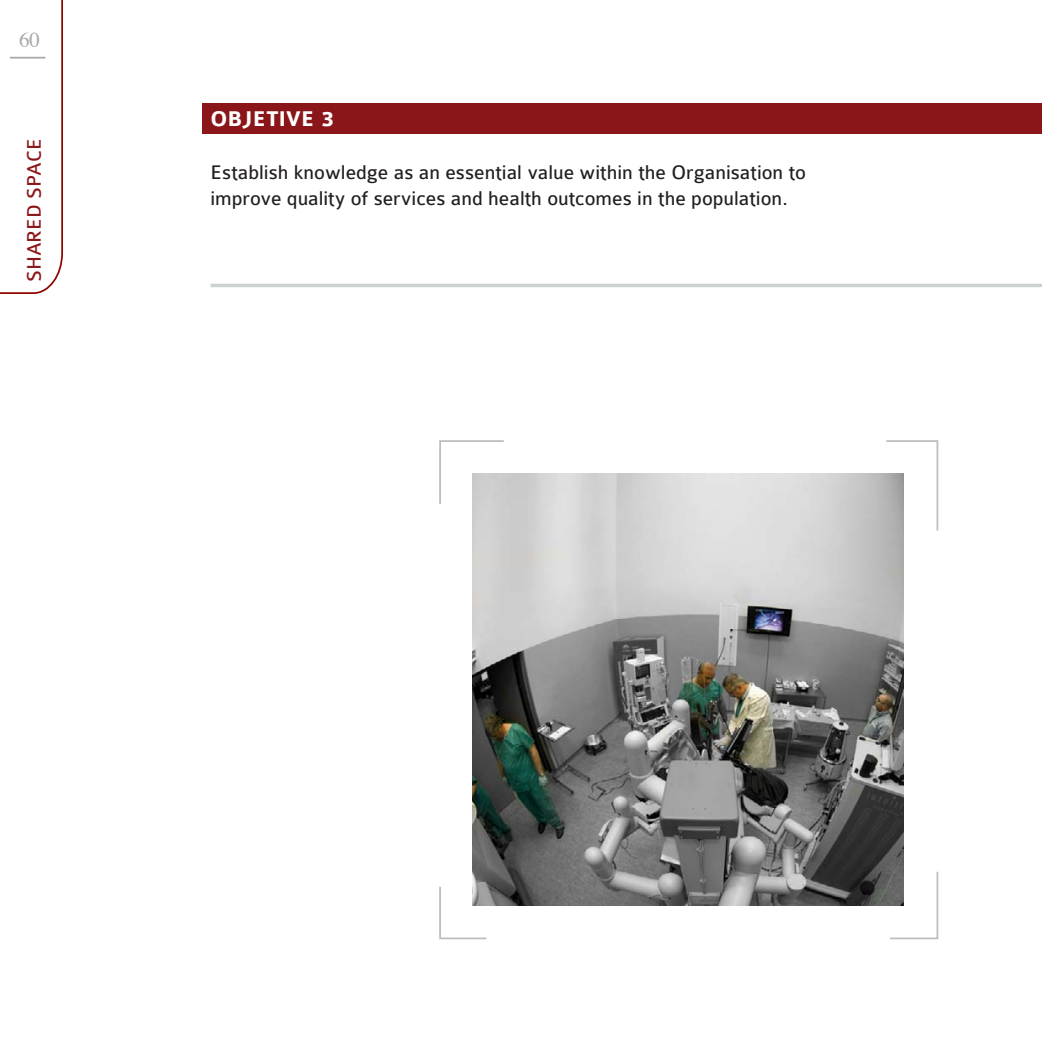
<style>
.page{position:relative;width:1042px;height:1042px;background:#fff}
.page>*{position:absolute;margin:0;border:0;box-sizing:border-box;transform-origin:0 0}
.t1{font:700 22.75px "Colaborate";color:#fff}
.t2{font:21px/26.2px "Colaborate";color:#231f20}
.t3{font:21px "Colaborate";color:#8b1619}
.t4{font:21px "Times";color:#a8a9ad}
</style>
<div class="page">
<img style="left:472px;top:474px;width:432px;height:431px">
<svg style="left:0;top:0;width:63px;height:294px"></svg>
<hr style="left:10px;top:57px;width:35px;height:2px;background:#a8a9ad">
<div style="left:202px;top:103px;width:840px;height:31px;background:#8b1619"></div>
<svg style="left:439px;top:440px;width:66px;height:66px"></svg>
<svg style="left:884px;top:440px;width:55px;height:92px"></svg>
<svg style="left:888px;top:870px;width:51px;height:70px"></svg>
<svg style="left:439px;top:885px;width:49px;height:55px"></svg>
<hr style="left:210px;top:284px;width:832px;height:3px;background:#ccd2d1">
<p class="t4" style="left:19px;top:20px;width:22px">60</p>
<p class="t3" style="left:23px;top:282px;width:145px;rotate:-90deg">SHARED SPACE</p>
<p class="t1" style="left:210px;top:107px;width:125px">OBJETIVE 3</p>
<p class="t2" style="left:210px;top:159px;width:597px">Establish knowledge as an essential value within the Organisation to improve quality of services and health outcomes in the population.</p>
</div>
